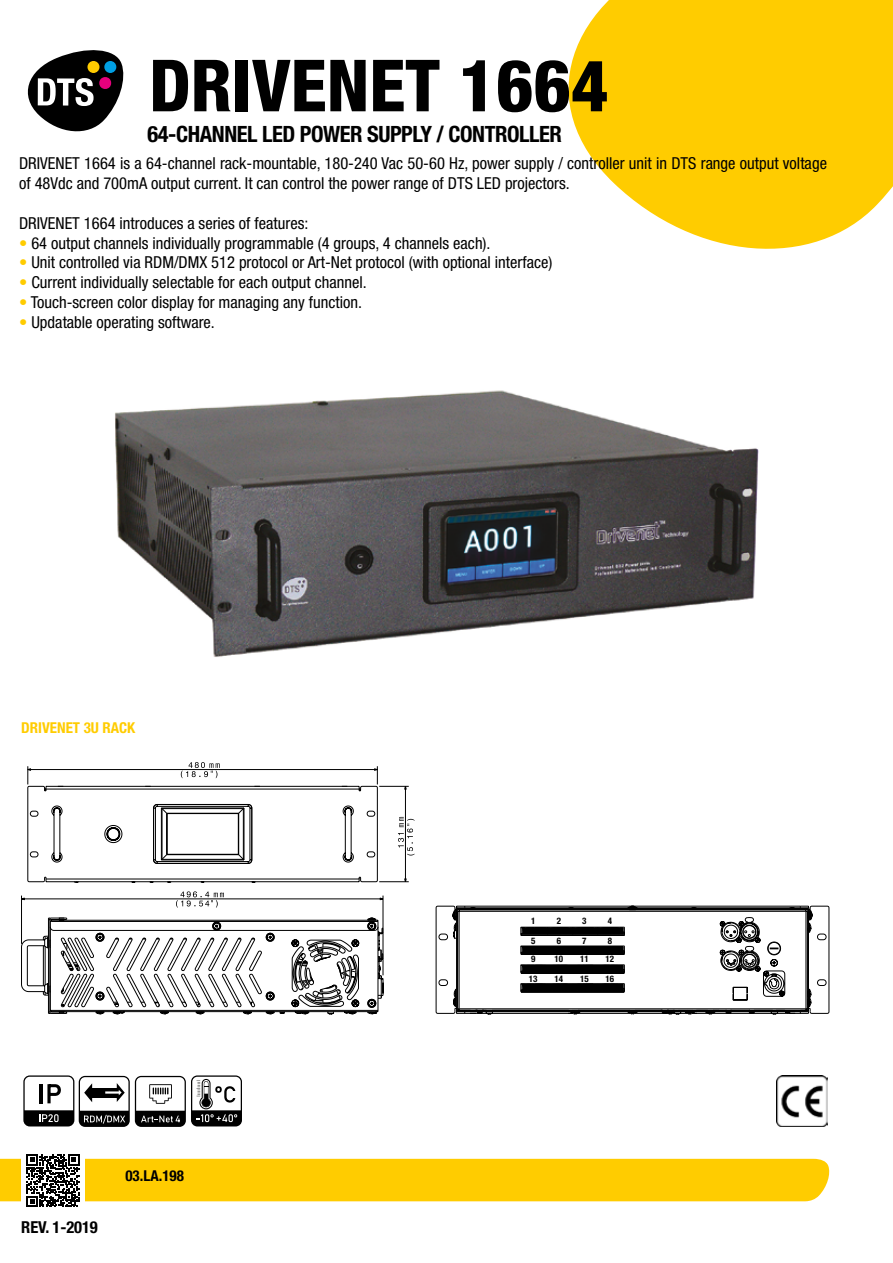
<style>
.page{position:relative;width:893px;height:1263px;background:#fff}
.page>*{position:absolute;margin:0;border:0;box-sizing:border-box;transform-origin:0 0}
.t1{font:800 condensed 72px "Helvetica Neue LT Std";color:#000}
.t2{font:700 condensed 22.5px "Helvetica Neue LT Std";letter-spacing:-.02em;color:#000}
.t3{font:condensed 16.5px/19.8px "Helvetica Neue LT Std";color:#000}
.t4{font:700 condensed 16.5px "Helvetica Neue LT Std";letter-spacing:-.005em;color:#000}
.t5{font:700 condensed 15px "Helvetica Neue LT Std";color:#fc0}
.t6{font:700 condensed 15px "Helvetica Neue LT Std";color:#000}
.t7{font:700 condensed 9px "Helvetica Neue LT Std";color:#000}
.s1{color:#fc0}
</style>
<div class="page">
<svg style="left:568px;top:0;width:325px;height:249px;background:#ffd325"></svg>
<svg style="left:0;top:1154px;width:830px;height:53px"></svg>
<svg style="left:27px;top:50px;width:97px;height:82px"></svg>
<img style="left:776px;top:1075px;width:51px;height:51px">
<svg style="left:23px;top:1075px;width:219px;height:52px"></svg>
<hr style="left:379px;top:881px;width:30px;height:1px;background:#000">
<hr style="left:379px;top:786px;width:30px;height:1px;background:#000">
<hr style="left:21px;top:895px;width:1px;height:49px;background:#000">
<hr style="left:383px;top:895px;width:1px;height:80px;background:#000">
<svg style="left:46px;top:882px;width:313px;height:36px"></svg>
<svg style="left:21px;top:918px;width:362px;height:96px"></svg>
<svg style="left:28px;top:762px;width:350px;height:120px"></svg>
<svg style="left:398px;top:786px;width:17px;height:96px"></svg>
<svg style="left:21px;top:891px;width:362px;height:17px"></svg>
<img style="left:115px;top:390px;width:644px;height:267px">
<svg style="left:436px;top:906px;width:393px;height:108px"></svg>
<h1 class="t1" style="left:149px;top:41px;width:461px">DRIVENET 1664</h1>
<h2 class="t2" style="left:148px;top:120px;width:416px">64-CHANNEL LED POWER SUPPLY / CONTROLLER</h2>
<p class="t3" style="left:19px;top:153px;width:809px">DRIVENET 1664 is a 64-channel rack-mountable, 180-240 Vac 50-60 Hz, power supply / controller unit in DTS range output voltage of 48Vdc and 700mA output current. It can control the power range of DTS LED projectors.</p>
<p class="t3" style="left:19px;top:213px;width:291px">DRIVENET 1664 introduces a series of features:</p>
<p class="t3" style="left:19px;top:233px;width:473px"><span class="s1">•</span> 64 output channels individually programmable (4 groups, 4 channels each).</p>
<p class="t3" style="left:19px;top:252px;width:535px"><span class="s1">•</span> Unit controlled via RDM/DMX 512 protocol or Art-Net protocol (with optional interface)</p>
<p class="t3" style="left:19px;top:272px;width:349px"><span class="s1">•</span> Current individually selectable for each output channel.</p>
<p class="t3" style="left:19px;top:292px;width:344px"><span class="s1">•</span> Touch-screen color display for managing any function.</p>
<p class="t3" style="left:19px;top:312px;width:197px"><span class="s1">•</span> Updatable operating software.</p>
<p class="t5" style="left:21px;top:718px;width:116px">DRIVENET 3U RACK</p>
<p class="t4" style="left:21px;top:1217px;width:78px">REV. 1-2019</p>
<p class="t6" style="left:125px;top:1167px;width:60px">03.LA.198</p>
<p class="t7" style="left:531px;top:915px;width:6px">1</p>
<p class="t7" style="left:557px;top:915px;width:6px">2</p>
<p class="t7" style="left:582px;top:915px;width:6px">3</p>
<p class="t7" style="left:608px;top:915px;width:6px">4</p>
<p class="t7" style="left:531px;top:935px;width:6px">5</p>
<p class="t7" style="left:557px;top:935px;width:6px">6</p>
<p class="t7" style="left:582px;top:935px;width:6px">7</p>
<p class="t7" style="left:608px;top:935px;width:6px">8</p>
<p class="t7" style="left:531px;top:953px;width:6px">9</p>
<p class="t7" style="left:555px;top:953px;width:10px">10</p>
<p class="t7" style="left:580px;top:953px;width:10px">11</p>
<p class="t7" style="left:606px;top:953px;width:10px">12</p>
<p class="t7" style="left:529px;top:973px;width:10px">13</p>
<p class="t7" style="left:555px;top:973px;width:10px">14</p>
<p class="t7" style="left:580px;top:973px;width:10px">15</p>
<p class="t7" style="left:606px;top:973px;width:10px">16</p>
</div>
